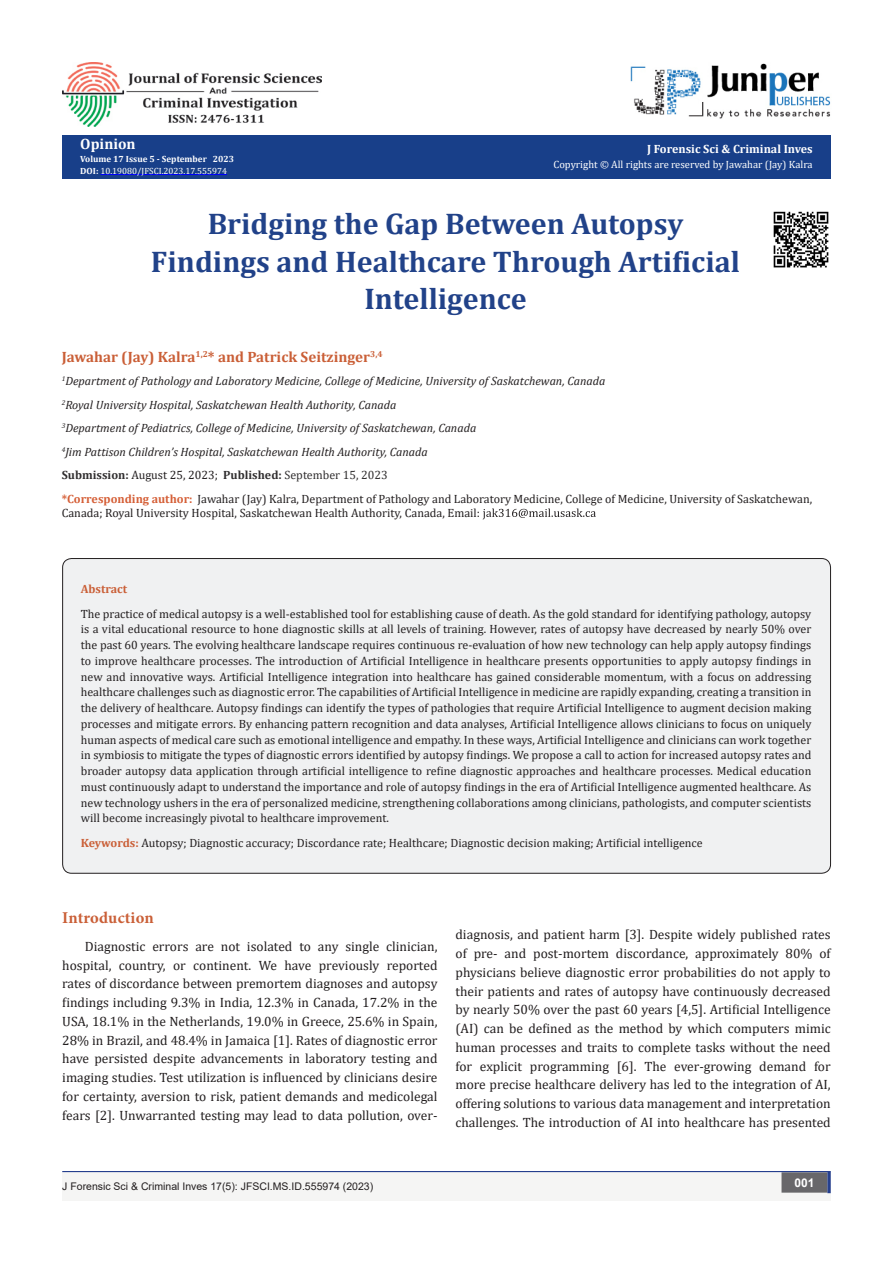
<style>
.page{position:relative;width:893px;height:1263px;background:#fff}
.page>*{position:absolute;margin:0;border:0;box-sizing:border-box;transform-origin:0 0}
.t1{font:700 30px/37.5px "Cambria";color:#214289;text-align:center}
.t2{font:700 16.5px "Minion Pro";letter-spacing:.005em;color:#ca5f37}
.t3{font:700 15px "Cambria";color:#ca5f37}
.t4{font:700 15px "Cambria";color:#fff}
.t5{font:13.5px/18.8px "Cambria";color:#231f20;text-align:justify}
.t6{font:12px/15.8px "Cambria";color:#231f20}
.t7{font:italic 12px "Cambria";color:#231f20}
.t8{font:700 12px "Cambria";color:#312f30}
.t9{font:700 12px "Cambria";color:#fff}
.t10{font:700 12px "Cambria";color:#ca5f37}
.t11{font:700 12px "Arial";color:#fff}
.t12{font:10.5px "Arial";color:#231f20}
.t13{font:10.5px "Cambria";color:#fff}
.t14{font:9px "Cambria";color:#fff}
.t15{font:700 9px "Cambria";color:#fff}
.s1{font-weight:700}
.s2{font-weight:400;color:#231f20}
.s3{font-weight:400}
.s4{font-weight:700;color:#d55f37}
.s5{font-weight:700;color:#ca5f37}
</style>
<div class="page">
<div style="left:62px;top:136px;width:769px;height:43px;background:#183f89"></div>
<hr style="left:100px;top:174px;width:127px;height:1px;background:#00f">
<svg style="left:483px;top:508px;width:113px;height:11px"></svg>
<div style="left:62px;top:1172px;width:769px;height:29px;background:#f5f5f4"></div>
<div style="left:782px;top:1173px;width:45px;height:19px;background:#68676a"></div>
<div style="left:781px;top:1172px;width:46px;height:20px;border:2px solid #68676a"></div>
<svg style="left:827px;top:1172px;width:4px;height:21px"></svg>
<hr style="left:62px;top:1171px;width:769px;height:1px;background:#253f8e">
<img style="left:630px;top:63px;width:201px;height:56px">
<img style="left:62px;top:62px;width:260px;height:65px">
<div style="left:63px;top:558px;width:767px;height:315px;background:#f0f1f2;border-radius:9px"></div>
<img style="left:773px;top:211px;width:56px;height:57px">
<p class="t4" style="left:80px;top:134px;width:57px">Opinion</p>
<p class="t15" style="left:80px;top:152px;width:155px">Volume 17 Issue 5 - September 2023</p>
<p class="t14" style="left:80px;top:166px;width:148px"><span class="s1">DOI:</span> 10.19080/JFSCI.2023.17.555974</p>
<p class="t9" style="left:647px;top:140px;width:167px">J Forensic Sci &amp; Criminal Inves</p>
<p class="t13" style="left:553px;top:159px;width:261px">Copyright © All rights are reserved by Jawahar (Jay) Kalra</p>
<p class="t1" style="left:151px;top:204px;width:591px">Bridging the Gap Between Autopsy<br>Findings and Healthcare Through Artificial<br>Intelligence</p>
<p class="t3" style="left:62px;top:346px;width:322px">Jawahar (Jay) Kalra<sup>1,2</sup>* and Patrick Seitzinger<sup>3,4</sup></p>
<p class="t7" style="left:62px;top:373px;width:545px"><sup>1</sup>Department of Pathology and Laboratory Medicine, College of Medicine, University of Saskatchewan, Canada</p>
<p class="t7" style="left:62px;top:396px;width:336px"><sup>2</sup>Royal University Hospital, Saskatchewan Health Authority, Canada</p>
<p class="t7" style="left:62px;top:420px;width:416px"><sup>3</sup>Department of Pediatrics, College of Medicine, University of Saskatchewan, Canada</p>
<p class="t7" style="left:62px;top:443px;width:368px"><sup>4</sup>Jim Pattison Children’s Hospital, Saskatchewan Health Authority, Canada</p>
<p class="t8" style="left:62px;top:466px;width:328px">Submission: <span class="s2">August 25, 2023;</span> Published: <span class="s3">September 15, 2023</span></p>
<p class="t6" style="left:62px;top:491px;width:752px;line-height:14.4px"><span class="s4">*Corresponding author:</span> Jawahar (Jay) Kalra, Department of Pathology and Laboratory Medicine, College of Medicine, University of Saskatchewan,<br>Canada; Royal University Hospital, Saskatchewan Health Authority, Canada, Email:</p>
<p class="t10" style="left:81px;top:580px;width:48px">Abstract</p>
<p class="t6" style="left:81px;top:605px;width:732px;text-align:justify">The practice of medical autopsy is a well-established tool for establishing cause of death. As the gold standard for identifying pathology, autopsy is a vital educational resource to hone diagnostic skills at all levels of training. However, rates of autopsy have decreased by nearly 50% over the past 60 years. The evolving healthcare landscape requires continuous re-evaluation of how new technology can help apply autopsy findings to improve healthcare processes. The introduction of Artificial Intelligence in healthcare presents opportunities to apply autopsy findings in new and innovative ways. Artificial Intelligence integration into healthcare has gained considerable momentum, with a focus on addressing healthcare challenges such as diagnostic error. The capabilities of Artificial Intelligence in medicine are rapidly expanding, creating a transition in the delivery of healthcare. Autopsy findings can identify the types of pathologies that require Artificial Intelligence to augment decision making processes and mitigate errors. By enhancing pattern recognition and data analyses, Artificial Intelligence allows clinicians to focus on uniquely human aspects of medical care such as emotional intelligence and empathy. In these ways, Artificial Intelligence and clinicians can work together in symbiosis to mitigate the types of diagnostic errors identified by autopsy findings. We propose a call to action for increased autopsy rates and broader autopsy data application through artificial intelligence to refine diagnostic approaches and healthcare processes. Medical education must continuously adapt to understand the importance and role of autopsy findings in the era of Artificial Intelligence augmented healthcare. As new technology ushers in the era of personalized medicine, strengthening collaborations among clinicians, pathologists, and computer scientists will become increasingly pivotal to healthcare improvement.</p>
<p class="t6" style="left:81px;top:835px;width:623px"><span class="s5">Keywords:</span> Autopsy; Diagnostic accuracy; Discordance rate; Healthcare; Diagnostic decision making; Artificial intelligence</p>
<p class="t2" style="left:62px;top:906px;width:93px">Introduction</p>
<p class="t5" style="left:62px;top:937px;width:377px;text-indent:22px">Diagnostic errors are not isolated to any single clinician, hospital, country, or continent. We have previously reported rates of discordance between premortem diagnoses and autopsy findings including 9.3% in India, 12.3% in Canada, 17.2% in the USA, 18.1% in the Netherlands, 19.0% in Greece, 25.6% in Spain, 28% in Brazil, and 48.4% in Jamaica [1]. Rates of diagnostic error have persisted despite advancements in laboratory testing and imaging studies. Test utilization is influenced by clinicians desire for certainty, aversion to risk, patient demands and medicolegal fears [2]. Unwarranted testing may lead to data pollution, over-</p>
<p class="t5" style="left:455px;top:925px;width:377px">diagnosis, and patient harm [3]. Despite widely published rates of pre- and post-mortem discordance, approximately 80% of physicians believe diagnostic error probabilities do not apply to their patients and rates of autopsy have continuously decreased by nearly 50% over the past 60 years [4,5]. Artificial Intelligence (AI) can be defined as the method by which computers mimic human processes and traits to complete tasks without the need for explicit programming [6]. The ever-growing demand for more precise healthcare delivery has led to the integration of AI, offering solutions to various data management and interpretation challenges. The introduction of AI into healthcare has presented</p>
<p class="t12" style="left:62px;top:1179px;width:313px">J Forensic Sci &amp; Criminal Inves 17(5): JFSCI.MS.ID.555974 (2023)</p>
<p class="t11" style="left:794px;top:1174px;width:22px">001</p>
</div>
